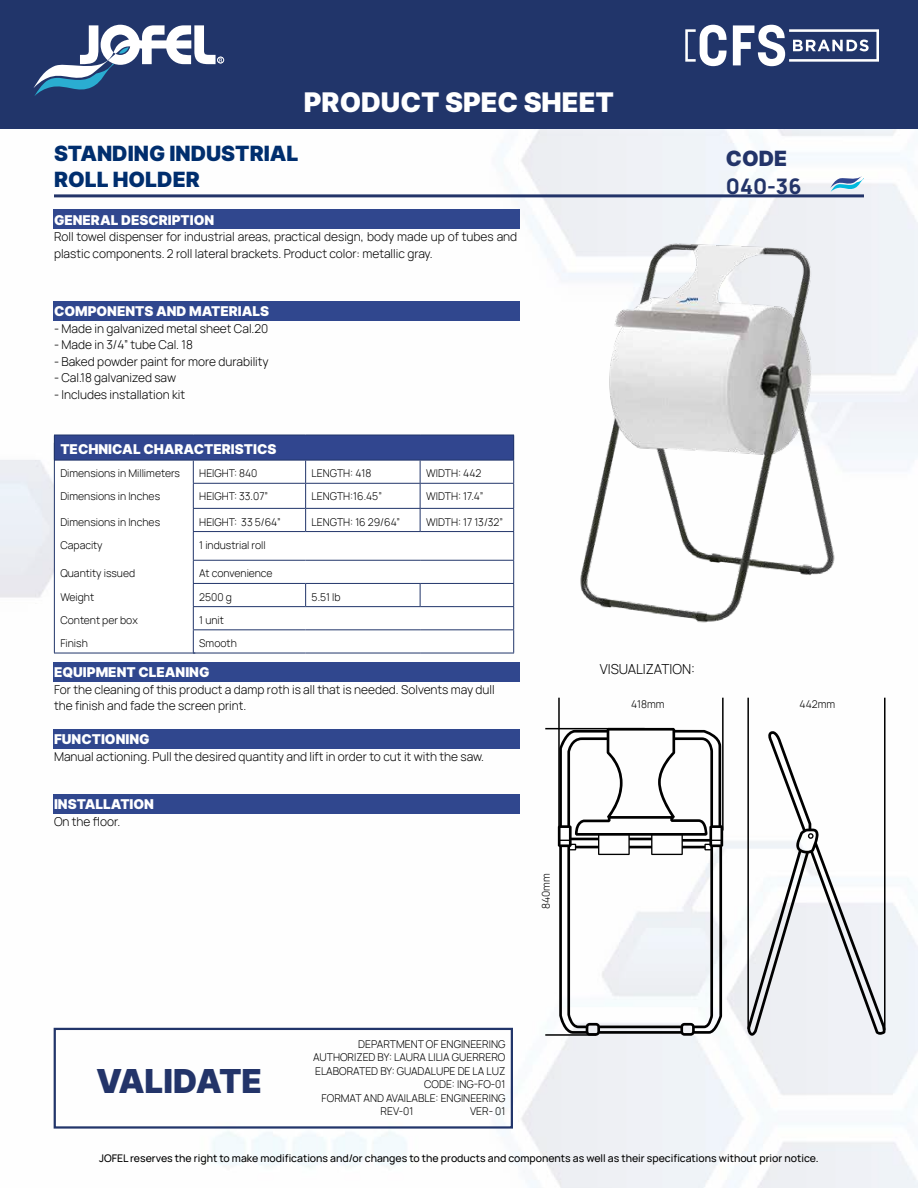
<style>
.page{position:relative;width:918px;height:1188px;background:#fff}
.page>*{position:absolute;margin:0;border:0;box-sizing:border-box;transform-origin:0 0}
.t1{font:33px "Inter";color:#233469}
.t2{font:27px "Inter";color:#fff}
.t3{font:21px/25.2px "Inter";color:#002e6e}
.t4{font:800 21px "Manrope";color:#233469}
.t5{font:21px "Inter";color:#233469}
.t6{font:13.5px "Inter";color:#fff}
.t7{font:300 13.5px "Manrope";color:#000}
.t8{font:300 12px/16.5px "Manrope";color:#000}
.t9{font:300 10.5px "Manrope";color:#000}
.t10{font:10.5px "Manrope";color:#000}
</style>
<div class="page">
<img style="left:0;top:128px;width:918px;height:1060px">
<div style="left:0;top:0;width:918px;height:128px;background:#21356a"></div>
<svg style="left:33px;top:25px;width:189px;height:71px"></svg>
<svg style="left:733px;top:25px;width:146px;height:41px"></svg>
<svg style="left:685px;top:25px;width:42px;height:41px"></svg>
<div style="left:217px;top:57px;width:7px;height:6px;border:1px solid #fff;border-radius:50%"></div>
<div style="left:53px;top:730px;width:466px;height:19px;background:#30478e"></div>
<div style="left:53px;top:663px;width:466px;height:19px;background:#30478e"></div>
<div style="left:53px;top:301px;width:466px;height:19px;background:#30478e"></div>
<div style="left:53px;top:210px;width:466px;height:19px;background:#30478e"></div>
<svg style="left:830px;top:176px;width:34px;height:16px"></svg>
<hr style="left:54px;top:194px;width:810px;height:3px;background:#233469">
<div style="left:54px;top:435px;width:460px;height:25px;background:#31468f"></div>
<svg style="left:55px;top:461px;width:458px;height:192px"></svg>
<hr style="left:193px;top:483px;width:113px;height:1px;background:#21356a">
<hr style="left:306px;top:483px;width:114px;height:1px;background:#21356a">
<hr style="left:420px;top:483px;width:94px;height:1px;background:#21356a">
<hr style="left:193px;top:508px;width:113px;height:1px;background:#21356a">
<hr style="left:306px;top:508px;width:114px;height:1px;background:#21356a">
<svg style="left:305px;top:461px;width:1px;height:70px"></svg>
<hr style="left:420px;top:508px;width:94px;height:1px;background:#21356a">
<svg style="left:420px;top:461px;width:1px;height:70px"></svg>
<hr style="left:193px;top:531px;width:113px;height:1px;background:#21356a">
<hr style="left:306px;top:531px;width:114px;height:1px;background:#21356a">
<hr style="left:420px;top:531px;width:94px;height:1px;background:#21356a">
<hr style="left:193px;top:560px;width:113px;height:1px;background:#21356a">
<hr style="left:306px;top:560px;width:114px;height:1px;background:#21356a">
<hr style="left:420px;top:560px;width:94px;height:1px;background:#21356a">
<hr style="left:193px;top:583px;width:113px;height:1px;background:#21356a">
<hr style="left:306px;top:583px;width:114px;height:1px;background:#21356a">
<svg style="left:305px;top:584px;width:1px;height:22px"></svg>
<hr style="left:420px;top:583px;width:94px;height:1px;background:#21356a">
<svg style="left:420px;top:584px;width:1px;height:22px"></svg>
<hr style="left:193px;top:606px;width:113px;height:1px;background:#21356a">
<hr style="left:306px;top:606px;width:114px;height:1px;background:#21356a">
<hr style="left:420px;top:606px;width:94px;height:1px;background:#21356a">
<hr style="left:193px;top:629px;width:113px;height:1px;background:#21356a">
<svg style="left:193px;top:461px;width:1px;height:192px"></svg>
<hr style="left:306px;top:629px;width:114px;height:1px;background:#21356a">
<hr style="left:420px;top:629px;width:94px;height:1px;background:#21356a">
<hr style="left:193px;top:653px;width:113px;height:1px;background:#21356a">
<hr style="left:306px;top:653px;width:114px;height:1px;background:#21356a">
<hr style="left:420px;top:653px;width:94px;height:1px;background:#21356a">
<hr style="left:54px;top:435px;width:139px;height:1px;background:#21356a">
<hr style="left:193px;top:435px;width:113px;height:1px;background:#21356a">
<hr style="left:306px;top:435px;width:114px;height:1px;background:#21356a">
<hr style="left:420px;top:435px;width:94px;height:1px;background:#21356a">
<svg style="left:513px;top:436px;width:1px;height:217px"></svg>
<hr style="left:54px;top:460px;width:139px;height:1px;background:#21356a">
<hr style="left:193px;top:460px;width:113px;height:1px;background:#21356a">
<hr style="left:306px;top:460px;width:114px;height:1px;background:#21356a">
<hr style="left:420px;top:460px;width:94px;height:1px;background:#21356a">
<hr style="left:54px;top:653px;width:141px;height:1px;background:#21356a">
<hr style="left:54px;top:443px;width:1px;height:210px;background:#21356a">
<img style="left:576px;top:240px;width:263px;height:386px">
<hr style="left:558px;top:698px;width:2px;height:137px;background:#000">
<hr style="left:545px;top:728px;width:100px;height:1px;background:#000">
<hr style="left:722px;top:698px;width:2px;height:133px;background:#000">
<hr style="left:545px;top:1034px;width:51px;height:2px;background:#000">
<hr style="left:884px;top:698px;width:2px;height:332px;background:#000">
<hr style="left:747px;top:698px;width:2px;height:331px;background:#000">
<div style="left:53px;top:795px;width:466px;height:19px;background:#30478e"></div>
<svg style="left:558px;top:728px;width:165px;height:308px"></svg>
<svg style="left:747px;top:731px;width:139px;height:305px"></svg>
<div style="left:54px;top:1028px;width:459px;height:101px;border:2px solid #22356a"></div>
<h2 class="t2" style="left:304px;top:82px;width:312px">PRODUCT SPEC SHEET</h2>
<h3 class="t3" style="left:54px;top:141px;width:246px">STANDING INDUSTRIAL<br>ROLL HOLDER</h3>
<h3 class="t5" style="left:726px;top:143px;width:63px">CODE</h3>
<h3 class="t4" style="left:726px;top:168px;width:77px">040-36</h3>
<p class="t6" style="left:54px;top:210px;width:162px">GENERAL DESCRIPTION</p>
<p class="t8" style="left:54px;top:228px;width:465px">Roll towel dispenser for industrial areas, practical design, body made up of tubes and plastic components. 2 roll lateral brackets. Product color: metallic gray.</p>
<p class="t6" style="left:54px;top:301px;width:217px">COMPONENTS AND MATERIALS</p>
<p class="t8" style="left:54px;top:320px;width:216px">- Made in galvanized metal sheet Cal.20</p>
<p class="t8" style="left:54px;top:336px;width:140px">- Made in 3/4” tube Cal. 18</p>
<p class="t8" style="left:54px;top:353px;width:216px">- Baked powder paint for more durability</p>
<p class="t8" style="left:54px;top:369px;width:124px">- Cal.18 galvanized saw</p>
<p class="t8" style="left:54px;top:386px;width:133px">- Includes installation kit</p>
<p class="t6" style="left:60px;top:439px;width:218px">TECHNICAL CHARACTERISTICS</p>
<p class="t9" style="left:60px;top:466px;width:121px">Dimensions in Millimeters</p>
<p class="t9" style="left:199px;top:466px;width:60px">HEIGHT: 840</p>
<p class="t9" style="left:312px;top:466px;width:61px">LENGTH: 418</p>
<p class="t9" style="left:426px;top:466px;width:57px">WIDTH: 442</p>
<p class="t9" style="left:60px;top:489px;width:101px">Dimensions in Inches</p>
<p class="t9" style="left:199px;top:489px;width:70px">HEIGHT: 33.07”</p>
<p class="t9" style="left:312px;top:489px;width:72px">LENGTH:16.45”</p>
<p class="t9" style="left:426px;top:489px;width:59px">WIDTH: 17.4”</p>
<p class="t9" style="left:60px;top:514px;width:101px">Dimensions in Inches</p>
<p class="t9" style="left:199px;top:514px;width:83px">HEIGHT: 33 5/64”</p>
<p class="t9" style="left:312px;top:514px;width:90px">LENGTH: 16 29/64”</p>
<p class="t9" style="left:426px;top:514px;width:79px">WIDTH: 17 13/32”</p>
<p class="t9" style="left:60px;top:537px;width:44px">Capacity</p>
<p class="t9" style="left:199px;top:537px;width:68px">1 industrial roll</p>
<p class="t9" style="left:60px;top:566px;width:76px">Quantity issued</p>
<p class="t9" style="left:199px;top:566px;width:75px">At convenience</p>
<p class="t9" style="left:60px;top:589px;width:35px">Weight</p>
<p class="t9" style="left:199px;top:589px;width:34px">2500 g</p>
<p class="t9" style="left:312px;top:589px;width:30px">5.51 lb</p>
<p class="t9" style="left:60px;top:612px;width:79px">Content per box</p>
<p class="t9" style="left:199px;top:612px;width:26px">1 unit</p>
<p class="t9" style="left:60px;top:636px;width:29px">Finish</p>
<p class="t9" style="left:199px;top:636px;width:39px">Smooth</p>
<p class="t6" style="left:54px;top:663px;width:157px">EQUIPMENT CLEANING</p>
<p class="t8" style="left:54px;top:681px;width:442px">For the cleaning of this product a damp roth is all that is needed. Solvents may dull the finish and fade the screen print.</p>
<p class="t6" style="left:54px;top:730px;width:97px">FUNCTIONING</p>
<p class="t8" style="left:54px;top:748px;width:432px">Manual actioning. Pull the desired quantity and lift in order to cut it with the saw.</p>
<p class="t6" style="left:54px;top:795px;width:102px">INSTALLATION</p>
<p class="t8" style="left:54px;top:813px;width:68px">On the floor.</p>
<p class="t9" style="left:539px;top:909px;width:37px;rotate:-90deg">840mm</p>
<p class="t7" style="left:600px;top:660px;width:97px">VISUALIZATION:</p>
<p class="t9" style="left:631px;top:696px;width:35px">418mm</p>
<h1 class="t1" style="left:96px;top:1057px;width:168px">VALIDATE</h1>
<p class="t9" style="left:358px;top:1036px;width:149px">DEPARTMENT OF ENGINEERING</p>
<p class="t9" style="left:313px;top:1050px;width:194px">AUTHORIZED BY: LAURA LILIA GUERRERO</p>
<p class="t9" style="left:315px;top:1063px;width:192px">ELABORATED BY: GUADALUPE DE LA LUZ</p>
<p class="t9" style="left:424px;top:1077px;width:83px">CODE: ING-FO-01</p>
<p class="t9" style="left:322px;top:1090px;width:185px">FORMAT AND AVAILABLE: ENGINEERING</p>
<p class="t9" style="left:381px;top:1104px;width:34px">REV-01</p>
<p class="t9" style="left:470px;top:1104px;width:37px">VER- 01</p>
<p class="t9" style="left:800px;top:696px;width:37px">442mm</p>
<p class="t10" style="left:99px;top:1151px;width:721px">JOFEL reserves the right to make modifications and/or changes to the products and components as well as their specifications without prior notice.</p>
</div>
